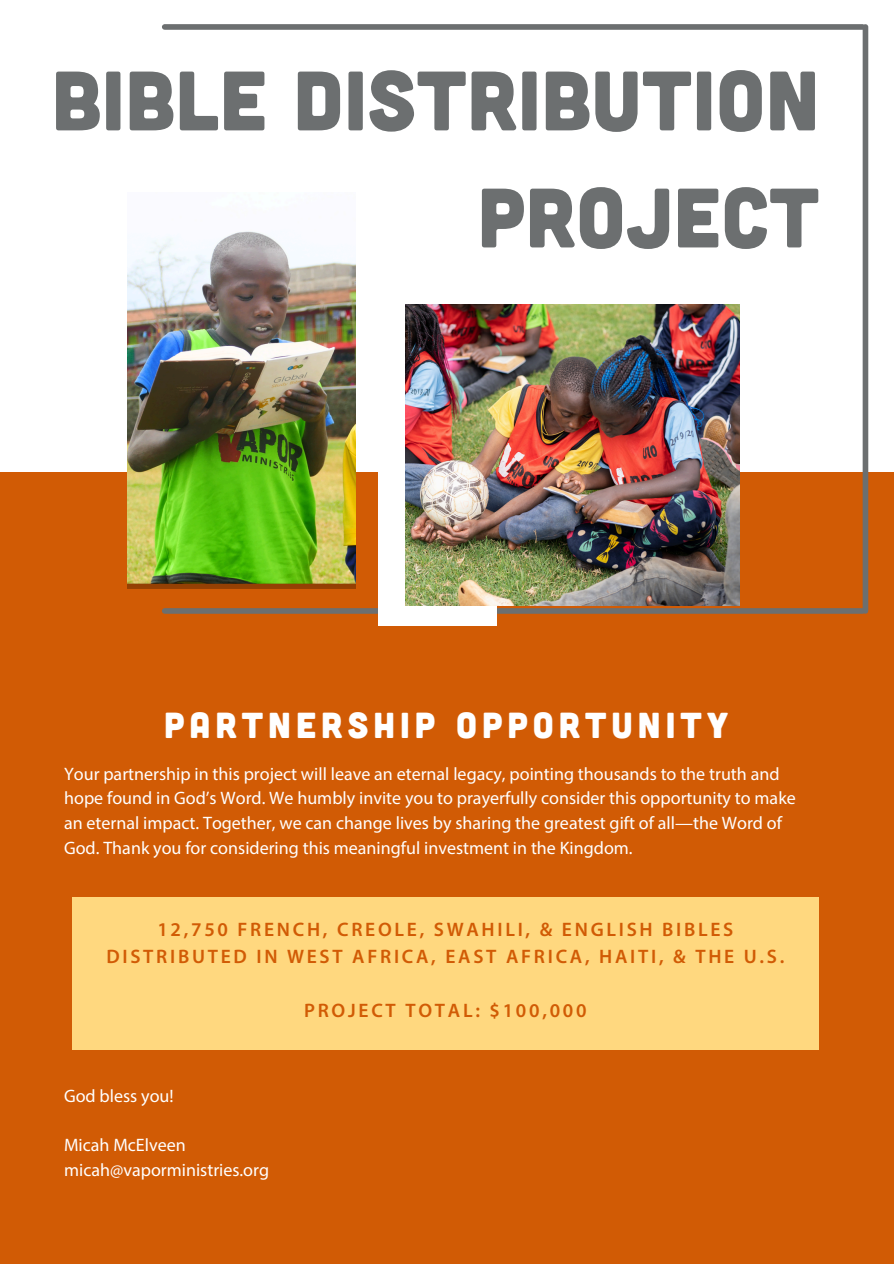
<style>
.page{position:relative;width:894px;height:1264px;background:#fff}
.page>*{position:absolute;margin:0;border:0;box-sizing:border-box;transform-origin:0 0}
.t1{font:84px/117px "Cubano";letter-spacing:.01em;color:#6c6f70;text-align:right}
.t2{font:36px "Cubano";letter-spacing:.14em;color:#fff}
.t3{font:600 19.5px/27px "Myriad Pro";letter-spacing:.14em;color:#d15b05;text-align:center}
.t4{font:18px/24.8px "Myriad Pro";color:#fff}
</style>
<div class="page">
<div style="left:0;top:0;width:893px;height:1263px;background:#d15b05"></div>
<div style="left:0;top:0;width:893px;height:471px;background:#fff"></div>
<div style="left:862px;top:27px;width:6px;height:584px;background:#6c6f70"></div>
<div style="left:165px;top:608px;width:697px;height:5px;background:#6c6f70"></div>
<div style="left:165px;top:24px;width:697px;height:6px;background:#6c6f70"></div>
<div style="left:378px;top:285px;width:118px;height:340px;background:#fff"></div>
<img style="left:405px;top:305px;width:334px;height:300px">
<div style="left:72px;top:897px;width:746px;height:152px;background:#ffd87f"></div>
<img style="left:127px;top:231px;width:228px;height:358px">
<p class="t1" style="left:52px;top:38px;width:768px">BIBLE DISTRIBUTION<br>PROJECT</p>
<p class="t2" style="left:164px;top:701px;width:566px">PARTNERSHIP OPPORTUNITY</p>
<h1 class="t4" style="left:64px;top:762px;width:733px">Your partnership in this project will leave an eternal legacy, pointing thousands to the truth and hope found in God’s Word. We humbly invite you to prayerfully consider this opportunity to make an eternal impact. Together, we can change lives by sharing the greatest gift of all—the Word of God. Thank you for considering this meaningful investment in the Kingdom.</h1>
<h2 class="t3" style="left:106px;top:917px;width:679px">12,750 FRENCH, CREOLE, SWAHILI, &amp; ENGLISH BIBLES<br>DISTRIBUTED IN WEST AFRICA, EAST AFRICA, HAITI, &amp; THE U.S.</h2>
<p class="t3" style="left:304px;top:998px;width:284px">PROJECT TOTAL: $100,000</p>
<p class="t4" style="left:64px;top:1084px;width:111px">God bless you!</p>
<p class="t4" style="left:64px;top:1134px;width:123px">Micah McElveen</p>
<p class="t4" style="left:64px;top:1158px;width:206px">micah@vaporministries.org</p>
</div>
